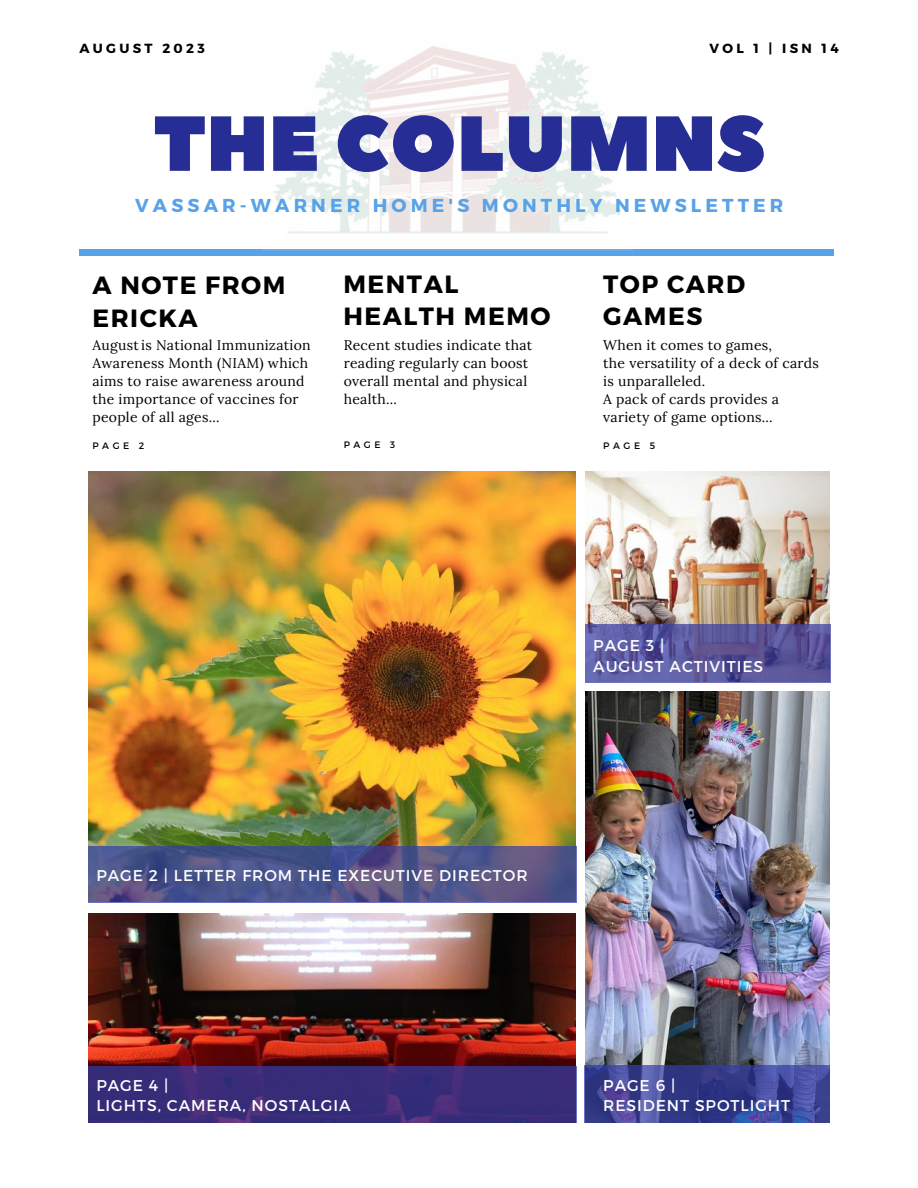
<style>
.page{position:relative;width:918px;height:1188px;background:#fff}
.page>*{position:absolute;margin:0;border:0;box-sizing:border-box;transform-origin:0 0}
.t1{font:77.85px "Peace Sans";color:#262d94}
.t2{font:700 24.9px/32.7px "Montserrat";letter-spacing:.06em;color:#000}
.t3{font:700 18.75px "Montserrat";letter-spacing:.22em;color:#57a2e8}
.t4{font:15.6px/20.2px "Montserrat";letter-spacing:.06em;color:#fff}
.t5{font:13.95px/18px "Lora";letter-spacing:.02em;color:#000}
.t6{font:700 13.2px "Montserrat";letter-spacing:.25em;color:#000}
.t7{font:9.3px "Montserrat";letter-spacing:.38em;color:#000}
</style>
<div class="page">
<img style="left:585px;top:692px;width:245px;height:374px">
<img style="left:88px;top:471px;width:487px;height:375px">
<img style="left:585px;top:471px;width:245px;height:154px">
<img style="left:88px;top:913px;width:487px;height:154px">
<svg style="left:88px;top:846px;width:488px;height:57px;background:#505488"></svg>
<div style="left:79px;top:250px;width:755px;height:5px;background:#57a2e8"></div>
<svg style="left:585px;top:625px;width:245px;height:57px;background:#5a579c"></svg>
<svg style="left:88px;top:1067px;width:488px;height:56px;background:#392c78"></svg>
<svg style="left:584px;top:1066px;width:246px;height:57px;background:#3d4493"></svg>
<img style="left:263px;top:46px;width:370px;height:204px">
<p class="t6" style="left:79px;top:40px;width:127px">AUGUST 2023</p>
<p class="t6" style="left:709px;top:39px;width:131px">VOL 1 | ISN 14</p>
<h1 class="t1" style="left:153px;top:92px;width:613px">THE COLUMNS</h1>
<h3 class="t3" style="left:135px;top:193px;width:650px">VASSAR-WARNER HOME'S MONTHLY NEWSLETTER</h3>
<h2 class="t2" style="left:92px;top:267px;width:194px">A NOTE FROM<br>ERICKA</h2>
<p class="t5" style="left:92px;top:336px;width:220px">Augustis National Immunization<br>Awareness Month (NIAM) which aims to raise awareness around the importance of vaccines for people of all ages...</p>
<p class="t7" style="left:92px;top:439px;width:53px">PAGE 2</p>
<h2 class="t2" style="left:344px;top:266px;width:209px">MENTAL<br>HEALTH MEMO</h2>
<p class="t5" style="left:344px;top:336px;width:190px">Recent studies indicate that reading regularly can boost overall mental and physical health...</p>
<p class="t7" style="left:344px;top:439px;width:53px">PAGE 3</p>
<h2 class="t2" style="left:603px;top:266px;width:143px">TOP CARD<br>GAMES</h2>
<p class="t5" style="left:603px;top:336px;width:217px">When it comes to games,<br>the versatility of a deck of cards is unparalleled.<br>A pack of cards provides a variety of game options...</p>
<p class="t7" style="left:603px;top:439px;width:53px">PAGE 5</p>
<p class="t4" style="left:593px;top:635px;width:171px">PAGE 3 |<br>AUGUST ACTIVITIES</p>
<p class="t4" style="left:96px;top:864px;width:433px">PAGE 2 | LETTER FROM THE EXECUTIVE DIRECTOR</p>
<p class="t4" style="left:96px;top:1074px;width:256px">PAGE 4 |<br>LIGHTS, CAMERA, NOSTALGIA</p>
<p class="t4" style="left:603px;top:1074px;width:188px">PAGE 6 |<br>RESIDENT SPOTLIGHT</p>
</div>
